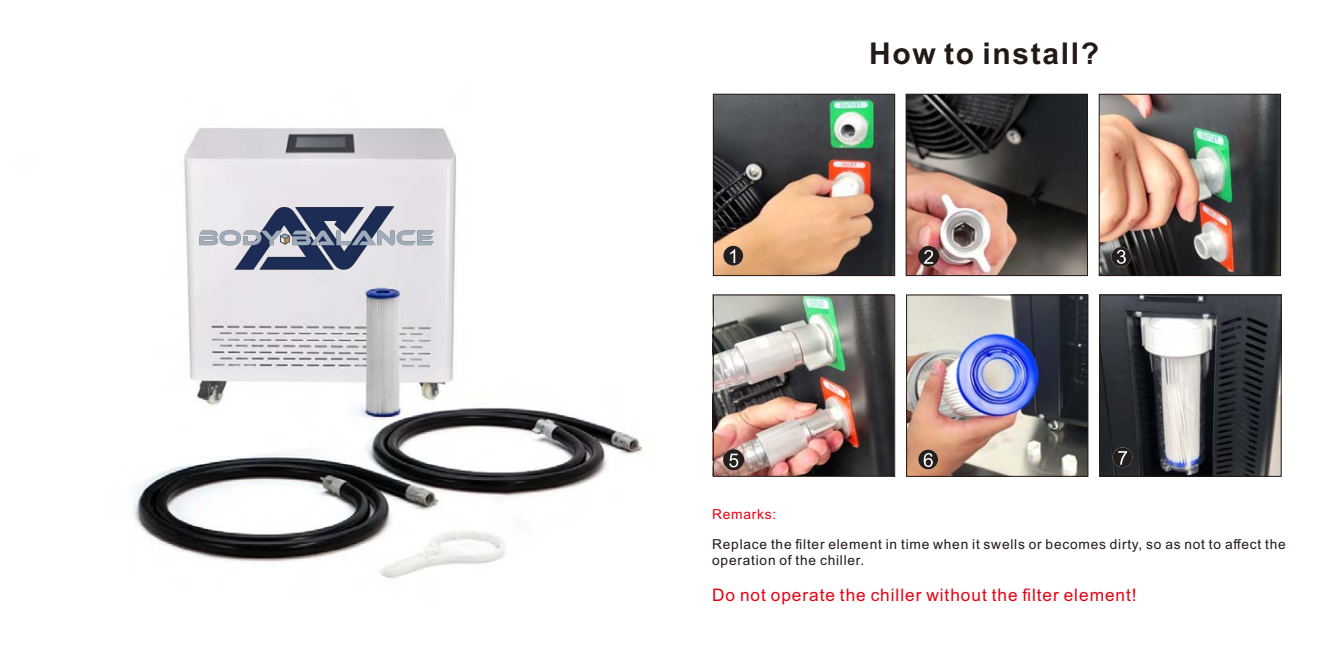
<style>
.page{position:relative;width:1326px;height:663px;background:#fff}
.page>*{position:absolute;margin:0;border:0;box-sizing:border-box;transform-origin:0 0}
.t1{font:700 30px "Arial";letter-spacing:.055em;color:#231916}
.t2{font:17.25px "Arial";letter-spacing:.055em;color:#e60013}
.t3{font:13.75px/15.4px "Arial";letter-spacing:.055em;color:#231916}
.t4{font:13.75px "Arial";letter-spacing:.055em;color:#e60013}
</style>
<div class="page">
<img style="left:712px;top:294px;width:181px;height:181px">
<div style="left:713px;top:294px;width:182px;height:182px;border:1px solid #231916"></div>
<img style="left:1100px;top:96px;width:178px;height:178px">
<div style="left:1098px;top:94px;width:182px;height:182px;border:1px solid #231916"></div>
<img style="left:907px;top:96px;width:178px;height:178px">
<div style="left:905px;top:94px;width:182px;height:182px;border:1px solid #231916"></div>
<img style="left:715px;top:96px;width:178px;height:178px">
<div style="left:713px;top:94px;width:182px;height:182px;border:1px solid #231916"></div>
<div style="left:723px;top:246px;width:20px;height:19px;background:#241e1e;border-radius:50%"></div>
<svg style="left:730px;top:249px;width:5px;height:14px"></svg>
<div style="left:918px;top:246px;width:20px;height:20px;background:#241e1e;border-radius:50%"></div>
<div style="left:918px;top:246px;width:20px;height:20px;border:1px solid #231916;border-radius:50%"></div>
<svg style="left:923px;top:250px;width:10px;height:14px"></svg>
<svg style="left:1111px;top:247px;width:19px;height:20px"></svg>
<svg style="left:1116px;top:250px;width:9px;height:14px"></svg>
<div style="left:723px;top:450px;width:20px;height:19px;background:#241e1e;border-radius:50%"></div>
<div style="left:723px;top:449px;width:20px;height:21px;border:1px solid #231916;border-radius:50%"></div>
<svg style="left:729px;top:453px;width:9px;height:14px"></svg>
<img style="left:908px;top:296px;width:178px;height:178px">
<div style="left:906px;top:294px;width:182px;height:182px;border:1px solid #231916"></div>
<svg style="left:918px;top:449px;width:19px;height:20px"></svg>
<svg style="left:923px;top:453px;width:9px;height:14px"></svg>
<img style="left:1101px;top:296px;width:178px;height:178px">
<div style="left:1099px;top:294px;width:182px;height:182px;border:1px solid #231916"></div>
<div style="left:1112px;top:447px;width:20px;height:20px;background:#241e1e;border-radius:50%"></div>
<svg style="left:1118px;top:451px;width:8px;height:13px"></svg>
<img style="left:134px;top:128px;width:509px;height:450px">
<img style="left:196px;top:204px;width:237px;height:69px">
<h1 class="t1" style="left:869px;top:42px;width:232px">How to install?</h1>
<p class="t4" style="left:712px;top:508px;width:66px">Remarks:</p>
<p class="t3" style="left:712px;top:538px;width:575px">Replace the filter element in time when it swells or becomes dirty, so as not to affect the operation of the chiller.</p>
<p class="t2" style="left:712px;top:588px;width:426px">Do not operate the chiller without the filter element!</p>
</div>
